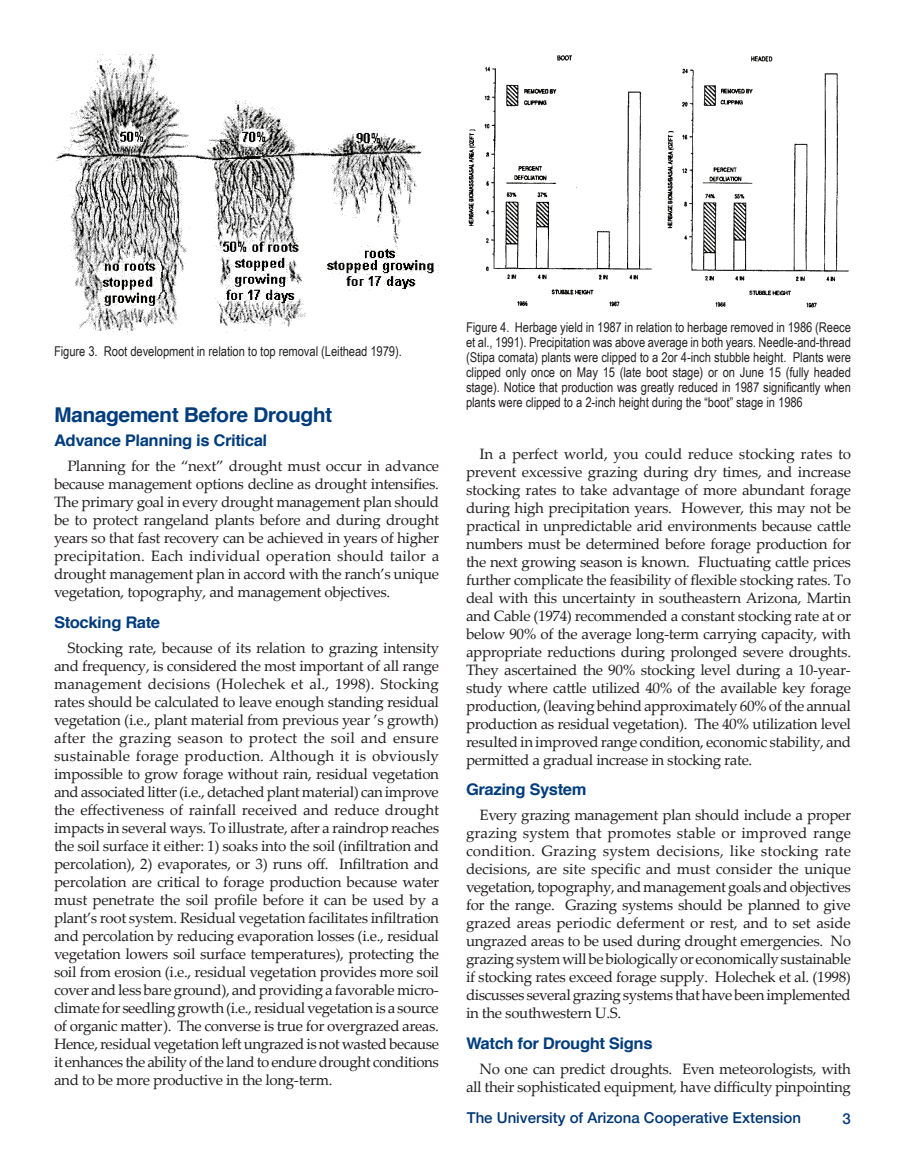
<style>
.page{position:relative;width:905px;height:1175px;background:#fff}
.page>*{position:absolute;margin:0;border:0;box-sizing:border-box;transform-origin:0 0}
.t1{font:700 20.4px "Helvetica";color:#013d7d}
.t2{font:700 16.05px "Helvetica";color:#013d7d}
.t3{font:15px/18px "Palatino Linotype";letter-spacing:-.02em;color:#231f20;text-align:justify}
.t4{font:500 15px "Helvetica Neue";color:#013775}
.t5{font:13.5px/15px "Arial Narrow";color:#231f20;text-align:justify}
</style>
<div class="page">
<img style="left:55px;top:54px;width:384px;height:278px">
<img style="left:468px;top:55px;width:381px;height:253px">
<p class="t5" style="left:54px;top:343px;width:350px">Figure 3. Root development in relation to top removal (Leithead 1979).</p>
<p class="t1" style="left:54px;top:398px;width:280px">Management Before Drought</p>
<p class="t2" style="left:54px;top:427px;width:215px">Advance Planning is Critical</p>
<p class="t3" style="left:54px;top:456px;width:387px;text-indent:14px">Planning for the “next” drought must occur in advance because management options decline as drought intensifies.<br>The primary goal in every drought management plan should be to protect rangeland plants before and during drought years so that fast recovery can be achieved in years of higher precipitation. Each individual operation should tailor a drought management plan in accord with the ranch’s unique vegetation, topography, and management objectives.</p>
<p class="t2" style="left:54px;top:609px;width:108px">Stocking Rate</p>
<p class="t3" style="left:54px;top:638px;width:387px;text-indent:14px">Stocking rate, because of its relation to grazing intensity and frequency, is considered the most important of all range management decisions (Holechek et al., 1998). Stocking rates should be calculated to leave enough standing residual vegetation (i.e., plant material from previous year ’s growth) after the grazing season to protect the soil and ensure sustainable forage production. Although it is obviously impossible to grow forage without rain, residual vegetation and associated litter (i.e., detached plant material) can improve the effectiveness of rainfall received and reduce drought impacts in several ways. To illustrate, after a raindrop reaches the soil surface it either: 1) soaks into the soil (infiltration and percolation), 2) evaporates, or 3) runs off. Infiltration and percolation are critical to forage production because water must penetrate the soil profile before it can be used by a plant’s root system. Residual vegetation facilitates infiltration and percolation by reducing evaporation losses (i.e., residual vegetation lowers soil surface temperatures), protecting the soil from erosion (i.e., residual vegetation provides more soil cover and less bare ground), and providing a favorable micro&shy;climate for seedling growth (i.e., residual vegetation is a source of organic matter). The converse is true for overgrazed areas.<br>Hence, residual vegetation left ungrazed is not wasted because it enhances the ability of the land to endure drought conditions and to be more productive in the long-term.</p>
<p class="t5" style="left:466px;top:319px;width:387px">Figure 4. Herbage yield in 1987 in relation to herbage removed in 1986 (Reece et al., 1991). Precipitation was above average in both years. Needle-and-thread (Stipa comata) plants were clipped to a 2or 4-inch stubble height. Plants were clipped only once on May 15 (late boot stage) or on June 15 (fully headed stage). Notice that production was greatly reduced in 1987 significantly when plants were clipped to a 2-inch height during the “boot” stage in 1986</p>
<p class="t3" style="left:466px;top:444px;width:387px;text-indent:14px">In a perfect world, you could reduce stocking rates to prevent excessive grazing during dry times, and increase stocking rates to take advantage of more abundant forage during high precipitation years. However, this may not be practical in unpredictable arid environments because cattle numbers must be determined before forage production for the next growing season is known. Fluctuating cattle prices further complicate the feasibility of flexible stocking rates. To deal with this uncertainty in southeastern Arizona, Martin and Cable (1974) recommended a constant stocking rate at or below 90% of the average long-term carrying capacity, with appropriate reductions during prolonged severe droughts.<br>They ascertained the 90% stocking level during a 10-year&shy;study where cattle utilized 40% of the available key forage production, (leaving behind approximately 60% of the annual production as residual vegetation). The 40% utilization level resulted in improved range condition, economic stability, and permitted a gradual increase in stocking rate.</p>
<p class="t2" style="left:466px;top:777px;width:122px">Grazing System</p>
<p class="t3" style="left:466px;top:805px;width:387px;text-indent:14px">Every grazing management plan should include a proper grazing system that promotes stable or improved range condition. Grazing system decisions, like stocking rate decisions, are site specific and must consider the unique vegetation, topography, and management goals and objectives for the range. Grazing systems should be planned to give grazed areas periodic deferment or rest, and to set aside ungrazed areas to be used during drought emergencies. No grazing system will be biologically or economically sustainable if stocking rates exceed forage supply. Holechek et al. (1998) discusses several grazing systems that have been implemented in the southwestern U.S.</p>
<p class="t2" style="left:466px;top:1030px;width:188px">Watch for Drought Signs</p>
<p class="t3" style="left:466px;top:1059px;width:387px;text-align:right">No one can predict droughts. Even meteorologists, with all their sophisticated equipment, have difficulty pinpointing</p>
<p class="t4" style="left:467px;top:1105px;width:336px">The University of Arizona Cooperative Extension</p>
<p class="t4" style="left:842px;top:1106px;width:10px">3</p>
</div>
